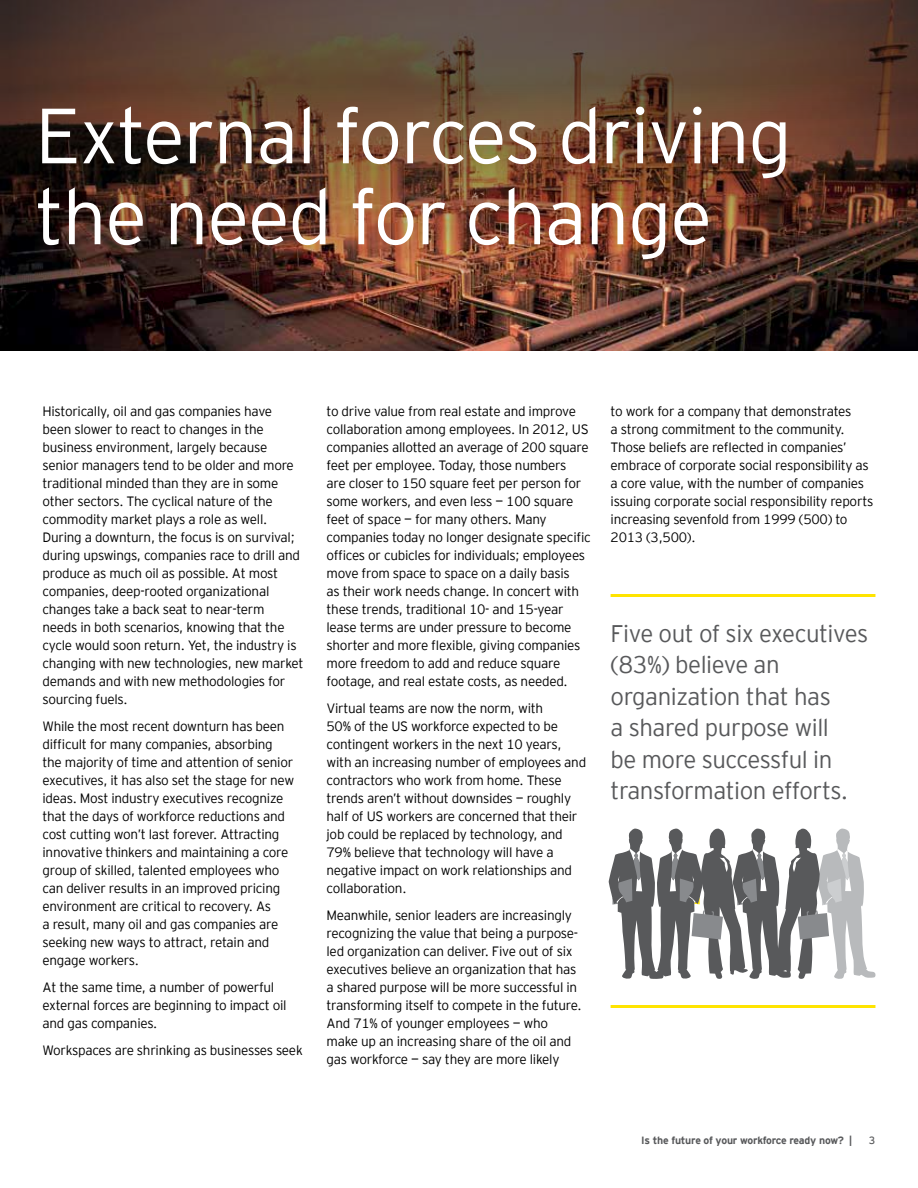
<style>
.page{position:relative;width:918px;height:1188px;background:#fff}
.page>*{position:absolute;margin:0;border:0;box-sizing:border-box;transform-origin:0 0}
.t1{font:300 78px/81px "EY Interstate";letter-spacing:-.02em;color:#fff}
.t2{font:300 24px/31.5px "EY Interstate";letter-spacing:-.02em;color:#58595b}
.t3{font:300 13.5px/18px "EY Interstate";letter-spacing:-.02em;color:#000}
.t4{font:700 10.5px "EY Interstate";letter-spacing:-.02em;color:#58595b}
.t5{font:10.5px "EY Interstate";color:#58595b}
</style>
<div class="page">
<img style="left:0;top:0;width:918px;height:344px">
<hr style="left:611px;top:594px;width:264px;height:3px;background:#ffe400">
<hr style="left:611px;top:1005px;width:264px;height:3px;background:#ffe400">
<svg style="left:608px;top:828px;width:268px;height:151px"></svg>
<h1 class="t1" style="left:35px;top:91px;width:758px">External forces driving the need for change</h1>
<p class="t3" style="left:43px;top:401px;width:263px">Historically, oil and gas companies have been slower to react to changes in the business environment, largely because senior managers tend to be older and more traditional minded than they are in some other sectors. The cyclical nature of the commodity market plays a role as well.<br>During a downturn, the focus is on survival; during upswings, companies race to drill and produce as much oil as possible. At most companies, deep-rooted organizational changes take a back seat to near-term<br>needs in both scenarios, knowing that the cycle would soon return. Yet, the industry is changing with new technologies, new market demands and with new methodologies for sourcing fuels.</p>
<p class="t3" style="left:43px;top:716px;width:253px">While the most recent downturn has been difficult for many companies, absorbing the majority of time and attention of senior executives, it has also set the stage for new ideas. Most industry executives recognize that the days of workforce reductions and cost cutting won’t last forever. Attracting innovative thinkers and maintaining a core group of skilled, talented employees who can deliver results in an improved pricing environment are critical to recovery. As<br>a result, many oil and gas companies are seeking new ways to attract, retain and engage workers.</p>
<p class="t3" style="left:43px;top:977px;width:246px">At the same time, a number of powerful external forces are beginning to impact oil and gas companies.</p>
<p class="t3" style="left:43px;top:1040px;width:262px">Workspaces are shrinking as businesses seek</p>
<p class="t3" style="left:327px;top:401px;width:266px">to drive value from real estate and improve collaboration among employees. In 2012, US companies allotted an average of 200 square feet per employee. Today, those numbers<br>are closer to 150 square feet per person for some workers, and even less — 100 square feet of space — for many others. Many companies today no longer designate specific offices or cubicles for individuals; employees move from space to space on a daily basis<br>as their work needs change. In concert with these trends, traditional 10- and 15-year lease terms are under pressure to become shorter and more flexible, giving companies more freedom to add and reduce square footage, and real estate costs, as needed.</p>
<p class="t3" style="left:327px;top:698px;width:261px">Virtual teams are now the norm, with<br>50% of the US workforce expected to be contingent workers in the next 10 years, with an increasing number of employees and contractors who work from home. These trends aren’t without downsides — roughly half of US workers are concerned that their job could be replaced by technology, and 79% believe that technology will have a negative impact on work relationships and collaboration.</p>
<p class="t3" style="left:327px;top:905px;width:257px">Meanwhile, senior leaders are increasingly recognizing the value that being a purpose&shy;led organization can deliver. Five out of six executives believe an organization that has a shared purpose will be more successful in transforming itself to compete in the future.<br>And 71% of younger employees — who make up an increasing share of the oil and gas workforce — say they are more likely</p>
<p class="t3" style="left:611px;top:401px;width:264px">to work for a company that demonstrates<br>a strong commitment to the community.<br>Those beliefs are reflected in companies’ embrace of corporate social responsibility as a core value, with the number of companies issuing corporate social responsibility reports increasing sevenfold from 1999 (500) to 2013 (3,500).</p>
<h2 class="t2" style="left:611px;top:616px;width:259px">Five out of six executives (83%) believe an organization that has<br>a shared purpose will<br>be more successful in transformation efforts.</h2>
<p class="t4" style="left:641px;top:1133px;width:212px">Is the future of your workforce ready now? |</p>
<p class="t5" style="left:869px;top:1133px;width:8px">3</p>
</div>
